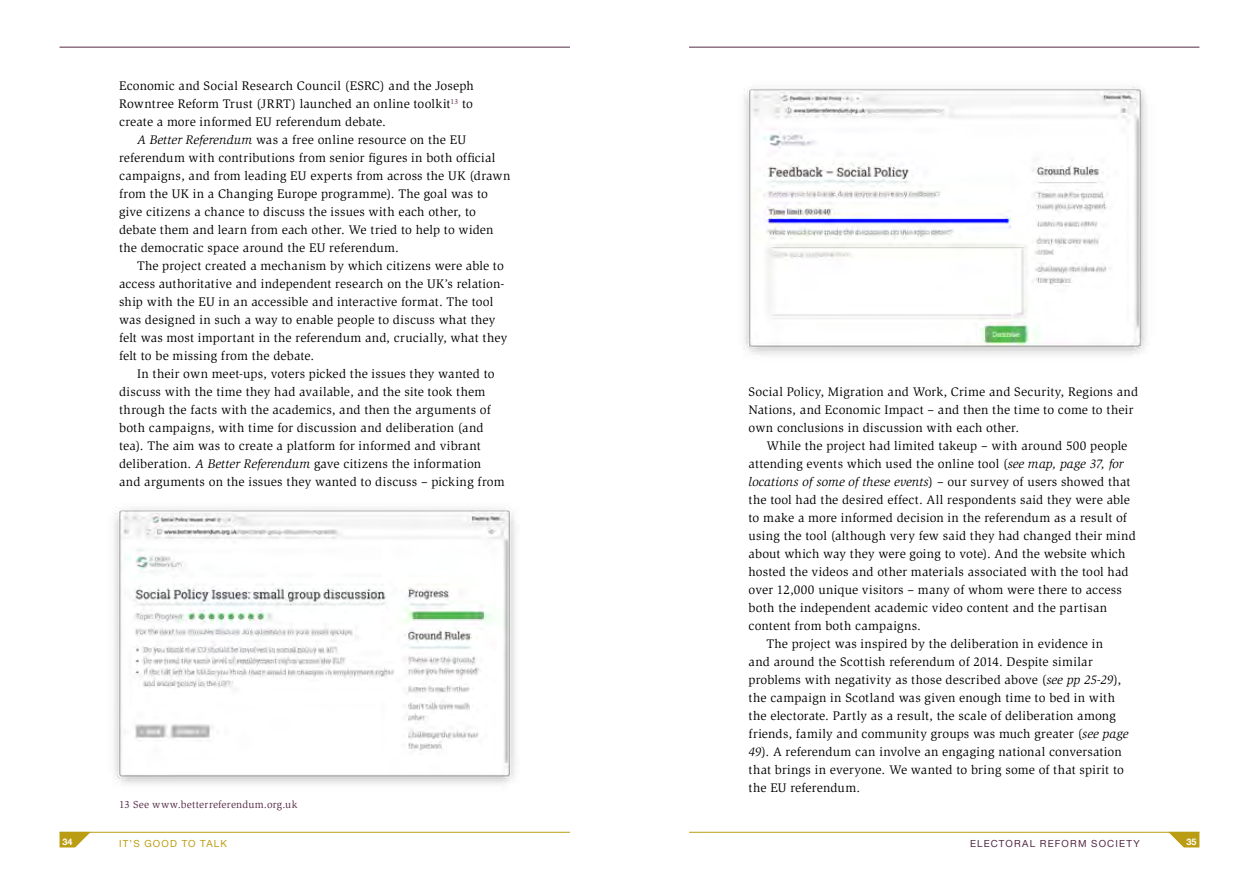
<style>
.page{position:relative;width:1259px;height:893px;background:#fff}
.page>*{position:absolute;margin:0;border:0;box-sizing:border-box;transform-origin:0 0}
.t1{font:12.75px/18px "Slimbach Std";letter-spacing:.015em;color:#000}
.t2{font:italic 12.75px "Slimbach Std";letter-spacing:.005em;color:#000}
.t3{font:10.5px "Slimbach Std";letter-spacing:.025em;color:#532a44}
.t4{font:9.75px "Helvetica Neue";letter-spacing:.12em;color:#532a44}
.t5{font:9.75px "Helvetica Neue";letter-spacing:.12em;color:#bb9d13}
.t6{font:700 9px "Helvetica Neue";color:#fff}
.s1{font-style:italic}
.s2{font-style:normal}
</style>
<div class="page">
<img style="left:114px;top:508px;width:401px;height:276px">
<img style="left:743px;top:86px;width:404px;height:269px">
<hr style="left:689px;top:47px;width:510px;height:1px;background:#532a44">
<hr style="left:60px;top:47px;width:510px;height:1px;background:#532a44">
<hr style="left:60px;top:832px;width:510px;height:1px;background:#bb9d13">
<hr style="left:689px;top:832px;width:510px;height:1px;background:#bb9d13">
<svg style="left:60px;top:832px;width:31px;height:15px"></svg>
<svg style="left:1168px;top:832px;width:31px;height:15px"></svg>
<p class="t1" style="left:119px;top:77px;width:356px;text-align:justify">Economic and Social Research Council (ESRC) and the Joseph Rowntree Reform Trust (JRRT) launched an online toolkit<sup>13</sup> to create a more informed EU referendum debate.</p>
<p class="t1" style="left:119px;top:131px;width:393px;text-indent:18px"><span class="s1">A Better Referendum</span> was a free online resource on the EU referendum with contributions from senior figures in both official campaigns, and from leading EU experts from across the UK (drawn from the UK in a Changing Europe programme). The goal was to give citizens a chance to discuss the issues with each other, to debate them and learn from each other. We tried to help to widen the democratic space around the EU referendum.</p>
<p class="t1" style="left:119px;top:257px;width:390px;text-indent:18px">The project created a mechanism by which citizens were able to access authoritative and independent research on the UK’s relation&shy;ship with the EU in an accessible and interactive format. The tool was designed in such a way to enable people to discuss what they felt was most important in the referendum and, crucially, what they felt to be missing from the debate.</p>
<p class="t1" style="left:119px;top:365px;width:387px;text-indent:18px">In their own meet-ups, voters picked the issues they wanted to discuss with the time they had available, and the site took them through the facts with the academics, and then the arguments of both campaigns, with time for discussion and deliberation (and tea). The aim was to create a platform for informed and vibrant deliberation. <span class="s1">A Better Referendum</span> gave citizens the information and arguments on the issues they wanted to discuss – picking from</p>
<p class="t3" style="left:119px;top:798px;width:180px">13 See www.betterreferendum.org.uk</p>
<p class="t1" style="left:748px;top:383px;width:391px">Social Policy, Migration and Work, Crime and Security, Regions and<br>Nations, and Economic Impact – and then the time to come to their own conclusions in discussion with each other.</p>
<p class="t1" style="left:766px;top:437px;width:362px">While the project had limited takeup – with around 500 people</p>
<p class="t1" style="left:748px;top:455px;width:376px">attending events which used the online tool (<span class="s1">see map, page 37, for</span></p>
<p class="t2" style="left:748px;top:475px;width:383px">locations of some of these events<span class="s2">) – our survey of users showed that</span></p>
<p class="t1" style="left:748px;top:491px;width:383px">the tool had the desired effect. All respondents said they were able</p>
<p class="t1" style="left:748px;top:509px;width:380px">to make a more informed decision in the referendum as a result of</p>
<p class="t1" style="left:748px;top:527px;width:389px">using the tool (although very few said they had changed their mind</p>
<p class="t1" style="left:748px;top:545px;width:378px">about which way they were going to vote). And the website which</p>
<p class="t1" style="left:748px;top:563px;width:381px">hosted the videos and other materials associated with the tool had</p>
<p class="t1" style="left:748px;top:581px;width:375px">over 12,000 unique visitors – many of whom were there to access</p>
<p class="t1" style="left:748px;top:599px;width:360px">both the independent academic video content and the partisan</p>
<p class="t1" style="left:748px;top:617px;width:174px">content from both campaigns.</p>
<p class="t1" style="left:766px;top:635px;width:338px">The project was inspired by the deliberation in evidence in</p>
<p class="t1" style="left:748px;top:653px;width:346px">and around the Scottish referendum of 2014. Despite similar</p>
<p class="t1" style="left:748px;top:671px;width:374px">problems with negativity as those described above (<span class="s1">see pp 25-29</span>),</p>
<p class="t1" style="left:748px;top:689px;width:368px">the campaign in Scotland was given enough time to bed in with</p>
<p class="t1" style="left:748px;top:707px;width:369px">the electorate. Partly as a result, the scale of deliberation among</p>
<p class="t1" style="left:748px;top:725px;width:381px">friends, family and community groups was much greater (<span class="s1">see page</span></p>
<p class="t1" style="left:748px;top:743px;width:375px"><span class="s1">49</span>). A referendum can involve an engaging national conversation</p>
<p class="t1" style="left:748px;top:761px;width:377px">that brings in everyone. We wanted to bring some of that spirit to</p>
<p class="t1" style="left:748px;top:779px;width:113px">the EU referendum.</p>
<p class="t6" style="left:62px;top:835px;width:12px">34</p>
<p class="t5" style="left:119px;top:837px;width:109px">IT’S GOOD TO TALK</p>
<p class="t4" style="left:970px;top:837px;width:171px">ELECTORAL REFORM SOCIETY</p>
<p class="t6" style="left:1186px;top:835px;width:12px">35</p>
</div>
